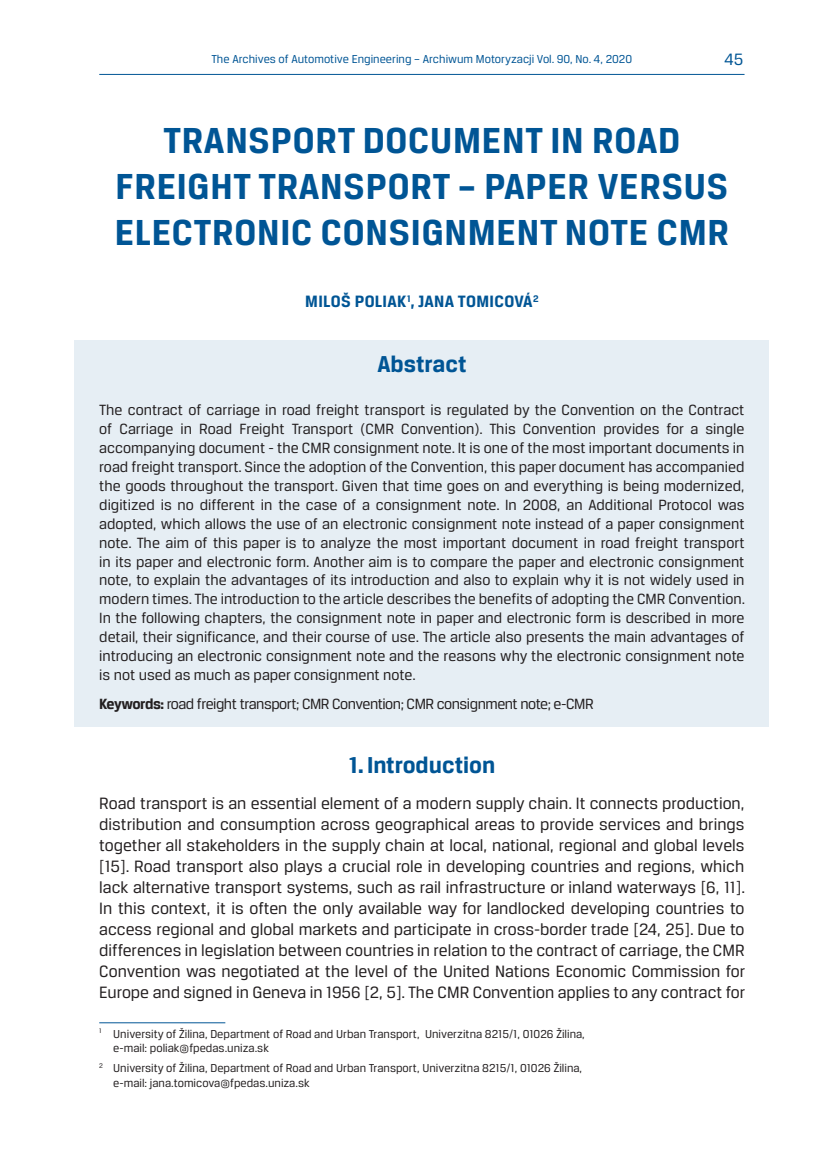
<style>
.page{position:relative;width:819px;height:1161px;background:#fff}
.page>*{position:absolute;margin:0;border:0;box-sizing:border-box;transform-origin:0 0}
.t1{font:700 38.5px/46.2px "Breuer Text";letter-spacing:.02em;color:#005595;text-align:center}
.t2{font:700 24.5px "Breuer Text";color:#005595}
.t3{font:17.5px/21px "Breuer Text";color:#231f20;text-align:justify}
.t4{font:700 17.5px "Breuer Text";letter-spacing:.02em;color:#005595}
.t5{font:17.5px "Breuer Text";color:#005595}
.t6{font:15.75px/18.9px "Breuer Text";letter-spacing:-.03em;color:#231f20;text-align:justify}
.t7{font:12.25px/14.7px "Breuer Text";color:#231f20}
.t8{font:12.25px "Breuer Text";color:#005595}
.s1{font-weight:700}
</style>
<div class="page">
<hr style="left:99px;top:74px;width:645px;height:1px;background:#005595">
<div style="left:74px;top:340px;width:695px;height:387px;background:#e6eef4"></div>
<hr style="left:99px;top:1022px;width:126px;height:1px;background:#005595">
<p class="t8" style="left:211px;top:52px;width:422px">The Archives of Automotive Engineering – Archiwum Motoryzacji Vol. 90, No. 4, 2020</p>
<p class="t5" style="left:724px;top:50px;width:21px">45</p>
<h1 class="t1" style="left:115px;top:117px;width:615px">TRANSPORT DOCUMENT IN ROAD<br>FREIGHT TRANSPORT – PAPER VERSUS<br>ELECTRONIC CONSIGNMENT NOTE CMR</h1>
<p class="t4" style="left:305px;top:292px;width:235px">MILOŠ POLIAK<sup>1</sup>, JANA TOMICOVÁ<sup>2</sup></p>
<h2 class="t2" style="left:377px;top:350px;width:91px">Abstract</h2>
<p class="t6" style="left:99px;top:401px;width:647px">The contract of carriage in road freight transport is regulated by the Convention on the Contract of Carriage in Road Freight Transport (CMR Convention). This Convention provides for a single accompanying document - the CMR consignment note. It is one of the most important documents in road freight transport. Since the adoption of the Convention, this paper document has accompanied the goods throughout the transport. Given that time goes on and everything is being modernized, digitized is no different in the case of a consignment note. In 2008, an Additional Protocol was adopted, which allows the use of an electronic consignment note instead of a paper consignment note. The aim of this paper is to analyze the most important document in road freight transport in its paper and electronic form. Another aim is to compare the paper and electronic consignment note, to explain the advantages of its introduction and also to explain why it is not widely used in modern times. The introduction to the article describes the benefits of adopting the CMR Convention.<br>In the following chapters, the consignment note in paper and electronic form is described in more detail, their significance, and their course of use. The article also presents the main advantages of introducing an electronic consignment note and the reasons why the electronic consignment note is not used as much as paper consignment note.</p>
<p class="t6" style="left:99px;top:694px;width:496px"><span class="s1">Keywords:</span> road freight transport; CMR Convention; CMR consignment note; e-CMR</p>
<h2 class="t2" style="left:348px;top:751px;width:148px">1. Introduction</h2>
<p class="t3" style="left:99px;top:792px;width:647px">Road transport is an essential element of a modern supply chain. It connects production, distribution and consumption across geographical areas to provide services and brings together all stakeholders in the supply chain at local, national, regional and global levels [15]. Road transport also plays a crucial role in developing countries and regions, which lack alternative transport systems, such as rail infrastructure or inland waterways [6, 11].<br>In this context, it is often the only available way for landlocked developing countries to access regional and global markets and participate in cross-border trade [24, 25]. Due to differences in legislation between countries in relation to the contract of carriage, the CMR Convention was negotiated at the level of the United Nations Economic Commission for Europe and signed in Geneva in 1956 [2, 5]. The CMR Convention applies to any contract for</p>
<p class="t7" style="left:113px;top:1026px;width:473px;text-indent:-14px"><sup>1</sup> University of Žilina, Department of Road and Urban Transport, Univerzitna 8215/1, 01026 Žilina, e-mail: poliak@fpedas.uniza.sk</p>
<p class="t7" style="left:113px;top:1060px;width:470px;text-indent:-14px"><sup>2</sup> University of Žilina, Department of Road and Urban Transport, Univerzitna 8215/1, 01026 Žilina, e-mail: jana.tomicova@fpedas.uniza.sk</p>
</div>
